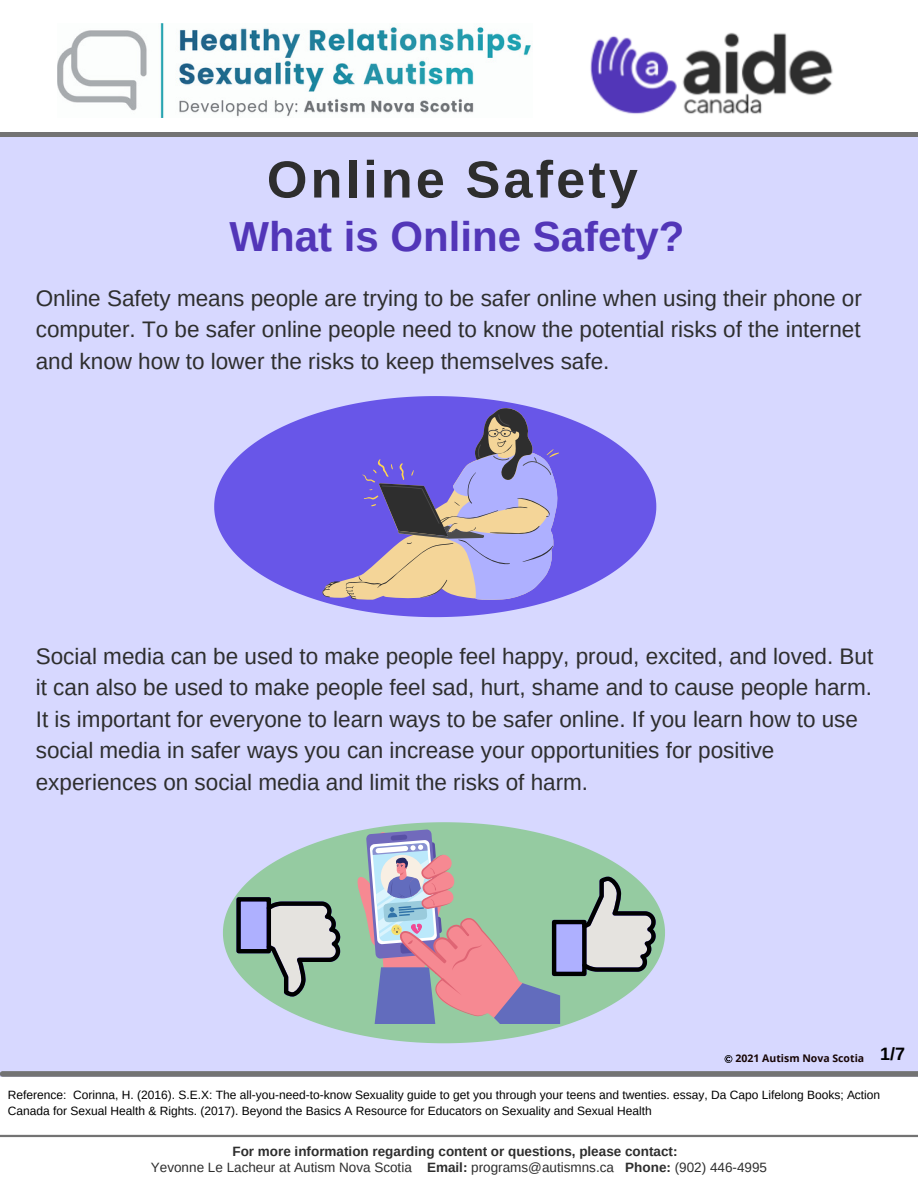
<style>
.page{position:relative;width:918px;height:1188px;background:#fff}
.page>*{position:absolute;margin:0;border:0;box-sizing:border-box;transform-origin:0 0}
.t1{font:700 52.2px "Arimo";letter-spacing:.06em;color:#2e2e2e}
.t2{font:700 42px "Arimo";color:#5236b8}
.t3{font:22.5px/31.5px "Arimo";color:#2e2e2e;text-align:justify}
.t4{font:700 18px "Arimo";color:#000}
.t5{font:700 13.5px/15.8px "Arimo";color:#2e2e2e;text-align:center}
.t6{font:12px/16px "Arimo";color:#000}
.t7{font:700 10.5px "Open Sans";color:#170505}
.s1{font-weight:400}
</style>
<div class="page">
<div style="left:1px;top:0;width:917px;height:1188px;background:#d7d8ff"></div>
<div style="left:1px;top:0;width:917px;height:137px;background:#737373"></div>
<div style="left:1px;top:0;width:917px;height:132px;background:#fff"></div>
<div style="left:0;top:1077px;width:918px;height:111px;background:#fff"></div>
<hr style="left:0;top:1135px;width:918px;height:2px;background:#737373">
<div style="left:3px;top:1071px;width:915px;height:6px;background:#737373"></div>
<svg style="left:725px;top:1055px;width:7px;height:8px"></svg>
<svg style="left:214px;top:396px;width:442px;height:221px;fill:#6856e8"></svg>
<svg style="left:223px;top:822px;width:442px;height:221px"></svg>
<svg style="left:356px;top:829px;width:301px;height:194px;background:#a7b1b0"></svg>
<svg style="left:236px;top:897px;width:105px;height:100px;background:#9aaba8"></svg>
<img style="left:58px;top:24px;width:473px;height:93px">
<img style="left:590px;top:32px;width:243px;height:82px">
<svg style="left:322px;top:408px;width:231px;height:192px;background:#705edf"></svg>
<svg style="left:362px;top:414px;width:197px;height:186px;background:#9588c3"></svg>
<h1 class="t1" style="left:267px;top:150px;width:372px">Online Safety</h1>
<h2 class="t2" style="left:230px;top:213px;width:456px">What is Online Safety?</h2>
<p class="t3" style="left:36px;top:282px;width:828px">Online Safety means people are trying to be safer online when using their phone or computer. To be safer online people need to know the potential risks of the internet and know how to lower the risks to keep themselves safe.</p>
<p class="t3" style="left:36px;top:640px;width:839px;text-align:left">Social media can be used to make people feel happy, proud, excited, and loved. But it can also be used to make people feel sad, hurt, shame and to cause people harm.<br>It is important for everyone to learn ways to be safer online. If you learn how to use social media in safer ways you can increase your opportunities for positive experiences on social media and limit the risks of harm.</p>
<p class="t7" style="left:736px;top:1051px;width:130px">2021 Autism Nova Scotia</p>
<p class="t4" style="left:880px;top:1044px;width:26px">1/7</p>
<p class="t6" style="left:8px;top:1087px;width:874px">Reference: Corinna, H. (2016). S.E.X: The all-you-need-to-know Sexuality guide to get you through your teens and twenties. essay, Da Capo Lifelong Books; Action<br>Canada for Sexual Health &amp; Rights. (2017). Beyond the Basics A Resource for Educators on Sexuality and Sexual Health</p>
<p class="t5" style="left:151px;top:1143px;width:618px">For more information regarding content or questions, please contact:<br><span class="s1">Yevonne Le Lacheur at Autism Nova Scotia</span> Email: <span class="s1">programs@autismns.ca</span> Phone: <span class="s1">(902) 446-4995</span></p>
</div>
